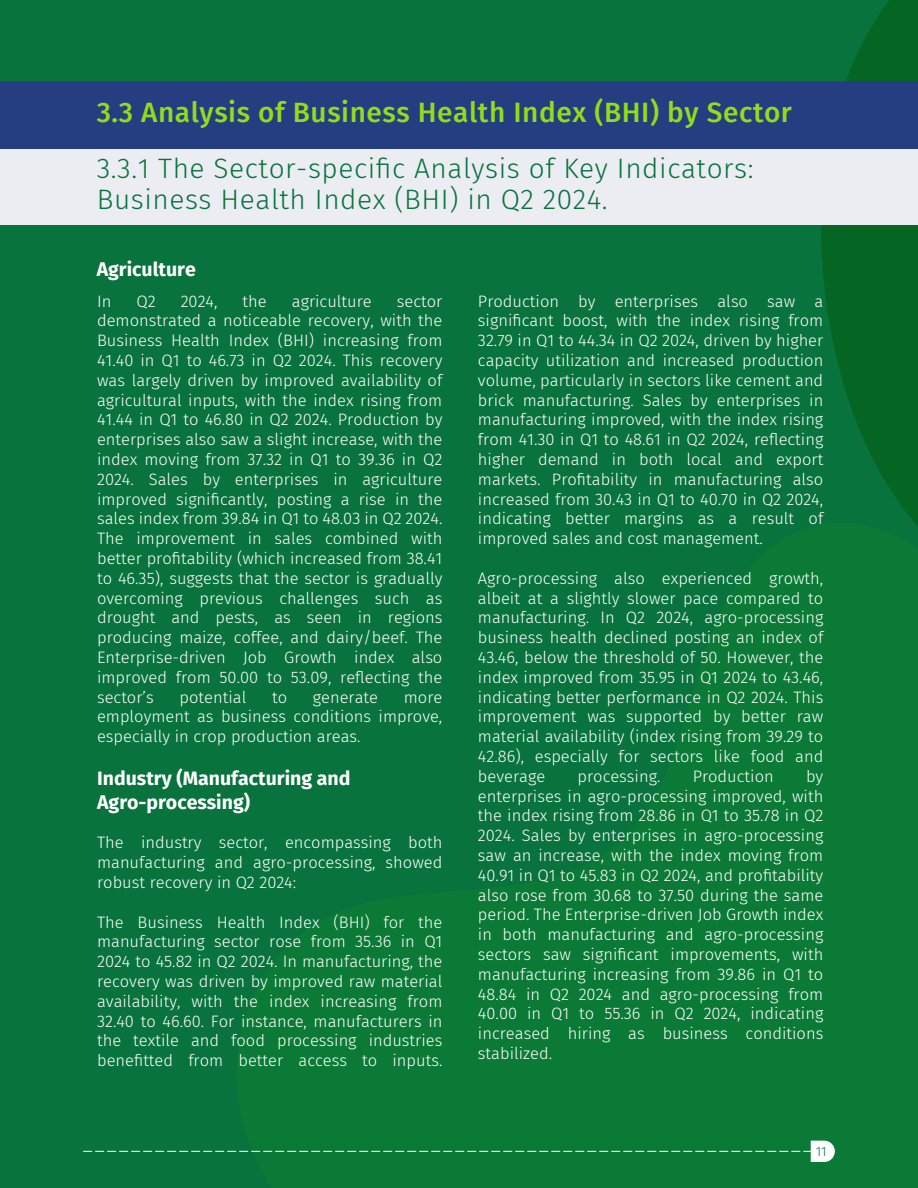
<style>
.page{position:relative;width:918px;height:1188px;background:#08733d}
.page>*{position:absolute;margin:0;border:0;box-sizing:border-box;transform-origin:0 0}
.t1{font:300 28.05px/30.6px "Fira Sans";letter-spacing:.02em;color:#08733d}
.t2{font:500 28.05px "Fira Sans";letter-spacing:.02em;color:#91dd19}
.t3{font:700 19.5px/23.4px "Fira Sans";color:#fff}
.t4{font:300 16.5px/19.8px "Fira Sans";color:#fff;text-align:justify}
.t5{font:300 13.35px "Fira Sans";color:#08733d}
</style>
<div class="page">
<svg style="left:821px;top:0;width:97px;height:526px;fill:#056623"></svg>
<div style="left:0;top:81px;width:918px;height:69px;background:#253e81"></div>
<svg style="left:83px;top:1141px;width:752px;height:21px"></svg>
<div style="left:0;top:150px;width:918px;height:75px;background:#ebedf2"></div>
<h1 class="t2" style="left:97px;top:90px;width:697px">3.3 Analysis of Business Health Index (BHI) by Sector</h1>
<h1 class="t1" style="left:97px;top:153px;width:658px">3.3.1 The Sector-specific Analysis of Key Indicators:<br>Business Health Index (BHI) in Q2 2024.</h1>
<p class="t3" style="left:97px;top:256px;width:101px">Agriculture</p>
<p class="t4" style="left:97px;top:291px;width:16px">In</p>
<p class="t4" style="left:136px;top:291px;width:21px">Q2</p>
<p class="t4" style="left:181px;top:291px;width:38px">2024,</p>
<p class="t4" style="left:243px;top:291px;width:26px">the</p>
<p class="t4" style="left:292px;top:291px;width:81px">agriculture</p>
<p class="t4" style="left:97px;top:291px;width:347px;text-indent:300px">sector demonstrated a noticeable recovery, with the Business Health Index (BHI) increasing from 41.40 in Q1 to 46.73 in Q2 2024. This recovery was largely driven by improved availability of agricultural inputs, with the index rising from 41.44 in Q1 to 46.80 in Q2 2024. Production by enterprises also saw a slight increase, with the index moving from 37.32 in Q1 to 39.36 in Q2<br>2024. Sales by enterprises in agriculture improved significantly, posting a rise in the sales index from 39.84 in Q1 to 48.03 in Q2 2024.<br>The improvement in sales combined with better profitability (which increased from 38.41 to 46.35), suggests that the sector is gradually overcoming previous challenges such as drought and pests, as seen in regions producing maize, coffee, and dairy/beef. The Enterprise-driven Job Growth index also improved from 50.00 to 53.09, reflecting the sector’s</p>
<p class="t4" style="left:180px;top:687px;width:68px">potential</p>
<p class="t4" style="left:272px;top:687px;width:17px">to</p>
<p class="t4" style="left:313px;top:687px;width:67px">generate</p>
<p class="t4" style="left:97px;top:687px;width:347px;text-indent:307px">more employment as business conditions improve, especially in crop production areas.</p>
<p class="t3" style="left:97px;top:766px;width:255px">Industry (Manufacturing and<br>Agro-processing)</p>
<p class="t4" style="left:97px;top:833px;width:347px">The industry sector, encompassing both manufacturing and agro-processing, showed robust recovery in Q2 2024:</p>
<p class="t4" style="left:97px;top:912px;width:347px">The Business Health Index (BHI) for the manufacturing sector rose from 35.36 in Q1<br>2024 to 45.82 in Q2 2024. In manufacturing, the recovery was driven by improved raw material availability, with the index increasing from 32.40 to 46.60. For instance, manufacturers in the textile and food processing industries benefitted from better access to inputs.</p>
<p class="t4" style="left:478px;top:291px;width:347px">Production by enterprises also saw a significant boost, with the index rising from 32.79 in Q1 to 44.34 in Q2 2024, driven by higher capacity utilization and increased production volume, particularly in sectors like cement and brick manufacturing. Sales by enterprises in manufacturing improved, with the index rising from 41.30 in Q1 to 48.61 in Q2 2024, reflecting higher demand in both local and export markets. Profitability in manufacturing also increased from 30.43 in Q1 to 40.70 in Q2 2024, indicating better margins as a result of improved sales and cost management.</p>
<p class="t4" style="left:478px;top:568px;width:347px">Agro-processing also experienced growth, albeit at a slightly slower pace compared to manufacturing. In Q2 2024, agro-processing business health declined posting an index of 43.46, below the threshold of 50. However, the index improved from 35.95 in Q1 2024 to 43.46, indicating better performance in Q2 2024. This improvement was supported by better raw material availability (index rising from 39.29 to 42.86), especially for sectors like food and beverage</p>
<p class="t4" style="left:578px;top:766px;width:84px">processing.</p>
<p class="t4" style="left:693px;top:766px;width:83px">Production</p>
<p class="t4" style="left:478px;top:766px;width:347px;text-indent:328px">by enterprises in agro-processing improved, with the index rising from 28.86 in Q1 to 35.78 in Q2<br>2024. Sales by enterprises in agro-processing saw an increase, with the index moving from 40.91 in Q1 to 45.83 in Q2 2024, and profitability also rose from 30.68 to 37.50 during the same period. The Enterprise-driven Job Growth index in both manufacturing and agro-processing sectors saw significant improvements, with manufacturing increasing from 39.86 in Q1 to 48.84 in Q2 2024 and agro-processing from 40.00 in Q1 to 55.36 in Q2 2024, indicating increased hiring as business conditions stabilized.</p>
<p class="t5" style="left:816px;top:1142px;width:13px">11</p>
</div>
